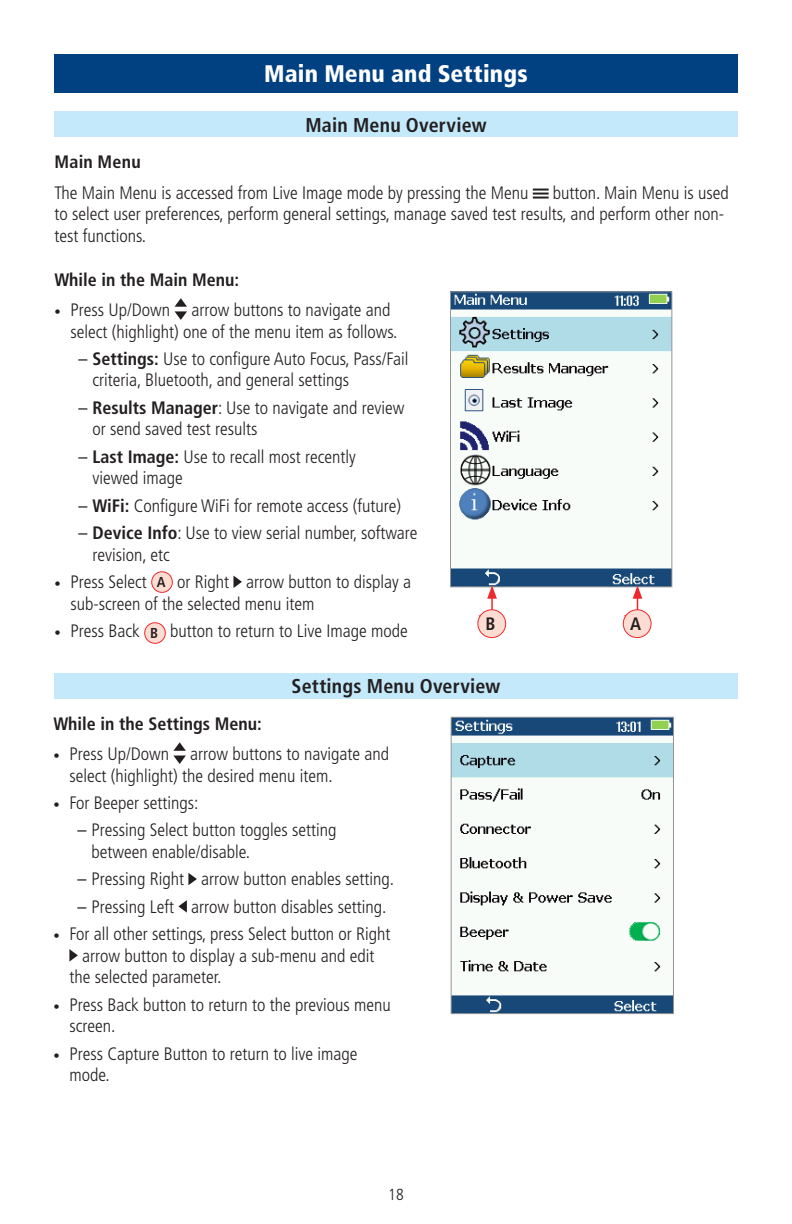
<style>
.page{position:relative;width:792px;height:1224px;background:#fff}
.page>*{position:absolute;margin:0;border:0;box-sizing:border-box;transform-origin:0 0}
.UG_Title_White{font:900 condensed 24px "Frutiger LT Std";letter-spacing:.01em;color:#fff}
.UG_Head_9pt{font:700 condensed 20px "Frutiger LT Std";letter-spacing:.01em;color:#231f20}
.UG_Body{font:300 condensed 18px/21.6px "Frutiger LT Std";color:#231f20}
.UG_Body-2{font:700 condensed 18px "Frutiger LT Std";color:#231f20}
.UG_Body_Head{font:700 condensed 18px "Frutiger LT Std";letter-spacing:.015em;color:#231f20}
.QRG_Callout_CIRCLE{font:700 condensed 18px "Frutiger LT Std";color:#231f20}
.t1{font:300 condensed 16px "Frutiger LT Std";color:#231f20}
.QRG_Callout_CIRCLE_i{font:700 condensed 14.4px "Frutiger LT Std";color:#231f20}
.s1{font-size:12.6px}
.s2{font-weight:400}
.s3{font-weight:700}
</style>
<div class="page">
<div style="left:54px;top:111px;width:684px;height:26px;background:#c3e9fa"></div>
<div style="left:54px;top:673px;width:684px;height:26px;background:#c3e9fa"></div>
<svg style="left:533px;top:189px;width:16px;height:10px"></svg>
<svg style="left:173px;top:742px;width:13px;height:22px"></svg>
<svg style="left:188px;top:873px;width:9px;height:12px"></svg>
<svg style="left:178px;top:900px;width:9px;height:13px"></svg>
<svg style="left:69px;top:949px;width:9px;height:13px"></svg>
<img style="left:453px;top:719px;width:219px;height:293px">
<div style="left:451px;top:717px;width:223px;height:297px;border:1px solid #939598"></div>
<svg style="left:175px;top:298px;width:12px;height:22px"></svg>
<div style="left:152px;top:572px;width:20px;height:20px;background:#fdddd1;border-radius:50%"></div>
<div style="left:151px;top:571px;width:22px;height:22px;border:1px solid #ee292e;border-radius:50%"></div>
<svg style="left:233px;top:576px;width:9px;height:12px"></svg>
<div style="left:145px;top:623px;width:20px;height:20px;background:#fdddd1;border-radius:50%"></div>
<div style="left:144px;top:622px;width:22px;height:22px;border:1px solid #ee292e;border-radius:50%"></div>
<div style="left:54px;top:54px;width:684px;height:39px;background:#014081"></div>
<img style="left:452px;top:293px;width:218px;height:292px">
<div style="left:450px;top:291px;width:222px;height:296px;border:1px solid #939598"></div>
<svg style="left:624px;top:585px;width:18px;height:32px"></svg>
<div style="left:623px;top:610px;width:28px;height:28px;background:#fdddd1;border-radius:50%"></div>
<div style="left:623px;top:609px;width:29px;height:29px;border:1px solid #ee292e;border-radius:50%"></div>
<svg style="left:478px;top:585px;width:19px;height:33px"></svg>
<div style="left:478px;top:610px;width:28px;height:28px;background:#fdddd1;border-radius:50%"></div>
<div style="left:477px;top:609px;width:29px;height:29px;border:1px solid #ee292e;border-radius:50%"></div>
<p class="UG_Title_White" style="left:264px;top:60px;width:265px">Main Menu and Settings</p>
<p class="UG_Head_9pt" style="left:305px;top:113px;width:183px">Main Menu Overview</p>
<p class="UG_Body_Head" style="left:55px;top:151px;width:88px">Main Menu</p>
<p class="UG_Body" style="left:55px;top:182px;width:475px">The Main Menu is accessed from Live Image mode by pressing the Menu</p>
<p class="UG_Body" style="left:55px;top:182px;width:676px;text-indent:498px">button. Main Menu is used to select user preferences, perform general settings, manage saved test results, and perform other non&shy;test functions.</p>
<p class="UG_Body-2" style="left:55px;top:269px;width:186px">While in the Main Menu:</p>
<p class="UG_Body" style="left:71px;top:299px;width:329px;text-indent:-16px"><span class="s1">•</span> Press Up/Down arrow buttons to navigate and select (highlight) one of the menu item as follows.</p>
<p class="UG_Body" style="left:93px;top:348px;width:318px;text-indent:-14px"><span class="s2">–</span> <span class="s3">Settings:</span> Use to configure Auto Focus, Pass/Fail criteria, Bluetooth, and general settings</p>
<p class="UG_Body" style="left:93px;top:397px;width:314px;text-indent:-14px"><span class="s2">–</span> <span class="s3">Results Manager</span>: Use to navigate and review or send saved test results</p>
<p class="UG_Body" style="left:93px;top:446px;width:265px;text-indent:-14px"><span class="s2">–</span> <span class="s3">Last Image:</span> Use to recall most recently viewed image</p>
<p class="UG_Body" style="left:79px;top:495px;width:324px"><span class="s2">–</span> <span class="s3">WiFi:</span> Configure WiFi for remote access (future)</p>
<p class="UG_Body" style="left:93px;top:522px;width:327px;text-indent:-14px"><span class="s2">–</span> <span class="s3">Device Info</span>: Use to view serial number, software revision, etc</p>
<p class="UG_Body" style="left:55px;top:571px;width:94px"><span class="s1">•</span> Press Select</p>
<p class="QRG_Callout_CIRCLE_i" style="left:157px;top:573px;width:10px">A</p>
<p class="UG_Body" style="left:71px;top:571px;width:342px;text-indent:107px">or Right arrow button to display a sub-screen of the selected menu item</p>
<p class="UG_Body" style="left:55px;top:620px;width:87px"><span class="s1">•</span> Press Back</p>
<p class="QRG_Callout_CIRCLE_i" style="left:150px;top:624px;width:10px">B</p>
<p class="UG_Body" style="left:170px;top:620px;width:239px">button to return to Live Image mode</p>
<p class="QRG_Callout_CIRCLE" style="left:485px;top:613px;width:12px">B</p>
<p class="QRG_Callout_CIRCLE" style="left:630px;top:613px;width:12px">A</p>
<p class="UG_Head_9pt" style="left:292px;top:674px;width:210px">Settings Menu Overview</p>
<p class="UG_Body-2" style="left:53px;top:713px;width:210px">While in the Settings Menu:</p>
<p class="UG_Body" style="left:69px;top:743px;width:321px;text-indent:-16px"><span class="s1">•</span> Press Up/Down arrow buttons to navigate and select (highlight) the desired menu item.</p>
<p class="UG_Body" style="left:53px;top:792px;width:147px"><span class="s1">•</span> For Beeper settings:</p>
<p class="UG_Body" style="left:91px;top:820px;width:247px;text-indent:-14px"><span class="s2">–</span> Pressing Select button toggles setting between enable/disable.</p>
<p class="UG_Body" style="left:77px;top:869px;width:318px"><span class="s2">–</span> Pressing Right arrow button enables setting.</p>
<p class="UG_Body" style="left:77px;top:896px;width:311px"><span class="s2">–</span> Pressing Left arrow button disables setting.</p>
<p class="UG_Body" style="left:53px;top:923px;width:339px"><span class="s1">•</span> For all other settings, press Select button or Right</p>
<p class="UG_Body" style="left:82px;top:945px;width:294px">arrow button to display a sub-menu and edit</p>
<p class="UG_Body" style="left:69px;top:966px;width:154px">the selected parameter.</p>
<p class="UG_Body" style="left:69px;top:994px;width:323px;text-indent:-16px"><span class="s1">•</span> Press Back button to return to the previous menu screen.</p>
<p class="UG_Body" style="left:69px;top:1043px;width:290px;text-indent:-16px"><span class="s1">•</span> Press Capture Button to return to live image mode.</p>
<p class="t1" style="left:388px;top:1185px;width:17px">18</p>
</div>
